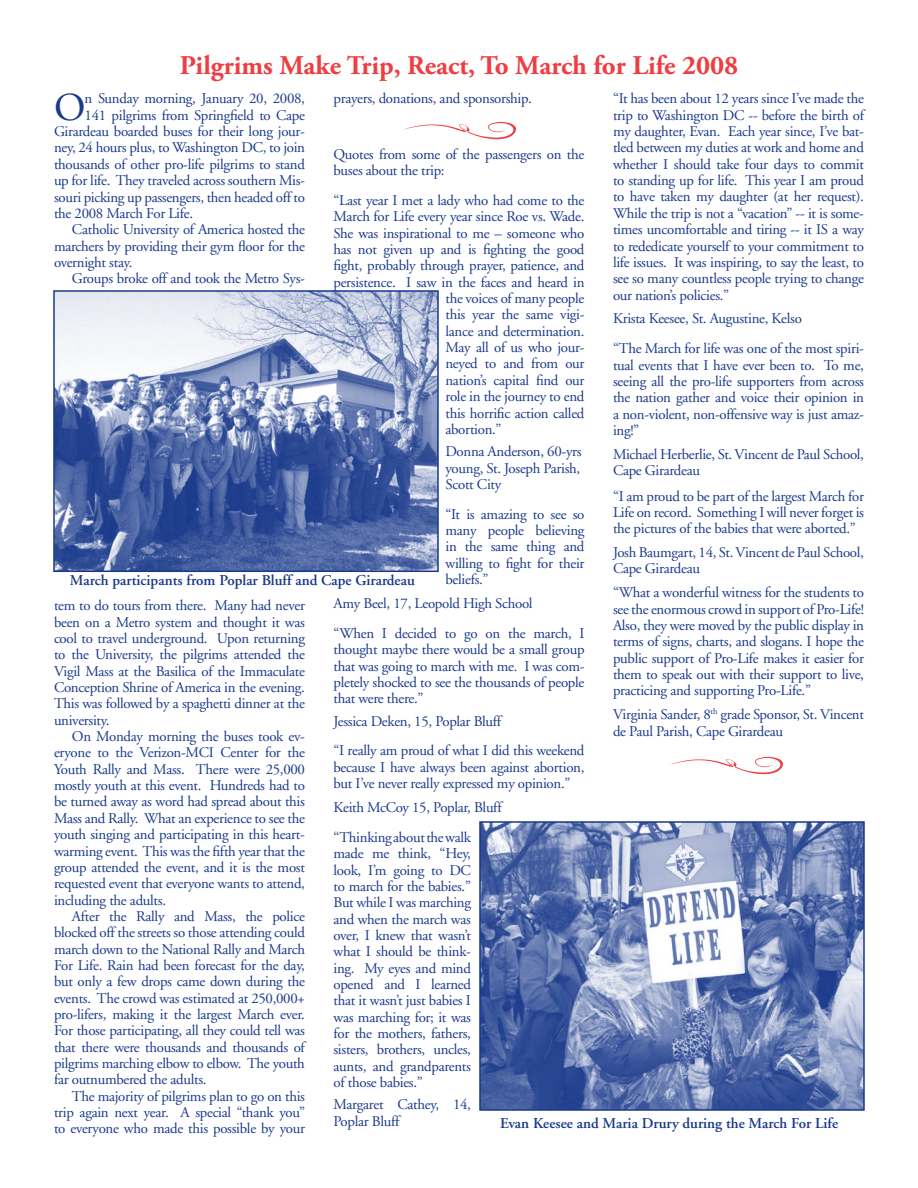
<style>
.page{position:relative;width:918px;height:1188px;background:#fff}
.page>*{position:absolute;margin:0;border:0;box-sizing:border-box;transform-origin:0 0}
.t1{font:39.45px "Adobe Garamond";color:#19398a}
.t2{font:700 27px "Adobe Garamond Pro";color:#ef3e42}
.t3{font:600 15px "Adobe Garamond";color:#19398a}
.t4{font:14.85px/16.4px "Adobe Garamond";letter-spacing:-.02em;color:#19398a;text-align:justify}
</style>
<div class="page">
<img style="left:56px;top:293px;width:380px;height:276px">
<div style="left:53px;top:290px;width:386px;height:282px;border:2px solid #19398a"></div>
<img style="left:482px;top:824px;width:380px;height:284px">
<div style="left:479px;top:821px;width:386px;height:290px;border:2px solid #19398a"></div>
<svg style="left:403px;top:122px;width:113px;height:17px"></svg>
<svg style="left:670px;top:757px;width:113px;height:17px"></svg>
<h2 class="t2" style="left:180px;top:49px;width:560px">Pilgrims Make Trip, React, To March for Life 2008</h2>
<p class="t4" style="left:333px;top:91px;width:200px">prayers, donations, and sponsorship.</p>
<p class="t4" style="left:613px;top:91px;width:253px">“It has been about 12 years since I’ve made the trip to Washington DC -- before the birth of my daughter, Evan. Each year since, I’ve bat&shy;tled between my duties at work and home and whether I should take four days to commit to standing up for life. This year I am proud to have taken my daughter (at her request).<br>While the trip is not a “vacation” -- it is some&shy;times uncomfortable and tiring -- it IS a way to rededicate yourself to your commitment to life issues. It was inspiring, to say the least, to see so many countless people trying to change our nation’s policies.”</p>
<p class="t4" style="left:613px;top:304px;width:252px;line-height:29.8px">Krista Keesee, St. Augustine, Kelso<br>“The March for life was one of the most spiri-</p>
<p class="t4" style="left:613px;top:357px;width:253px">tual events that I have ever been to. To me, seeing all the pro-life supporters from across the nation gather and voice their opinion in a non-violent, non-offensive way is just amaz&shy;ing!”</p>
<p class="t4" style="left:613px;top:446px;width:253px">Michael Herberlie, St. Vincent de Paul School,<br>Cape Girardeau</p>
<p class="t4" style="left:613px;top:488px;width:253px">“I am proud to be part of the largest March for Life on record. Something I will never forget is the pictures of the babies that were aborted.”</p>
<p class="t4" style="left:613px;top:545px;width:252px">Josh Baumgart, 14, St. Vincent de Paul School,<br>Cape Girardeau</p>
<p class="t4" style="left:613px;top:585px;width:253px">“What a wonderful witness for the students to see the enormous crowd in support of Pro-Life!<br>Also, they were moved by the public display in terms of signs, charts, and slogans. I hope the public support of Pro-Life makes it easier for them to speak out with their support to live, practicing and supporting Pro-Life.”</p>
<p class="t4" style="left:613px;top:707px;width:252px">Virginia Sander, 8<sup>th</sup> grade Sponsor, St. Vincent de Paul Parish, Cape Girardeau</p>
<h1 class="t1" style="left:54px;top:86px;width:33px">O</h1>
<p class="t4" style="left:85px;top:91px;width:222px">n Sunday morning, January 20, 2008,</p>
<p class="t4" style="left:85px;top:107px;width:222px">141 pilgrims from Springfield to Cape</p>
<p class="t4" style="left:54px;top:124px;width:252px">Girardeau boarded buses for their long jour-</p>
<p class="t4" style="left:54px;top:140px;width:253px">ney, 24 hours plus, to Washington DC, to join</p>
<p class="t4" style="left:54px;top:156px;width:252px">thousands of other pro-life pilgrims to stand</p>
<p class="t4" style="left:54px;top:173px;width:253px">up for life. They traveled across southern Mis-</p>
<p class="t4" style="left:54px;top:189px;width:252px">souri picking up passengers, then headed off to</p>
<p class="t4" style="left:54px;top:205px;width:141px">the 2008 March For Life.</p>
<p class="t4" style="left:72px;top:222px;width:235px">Catholic University of America hosted the</p>
<p class="t4" style="left:54px;top:238px;width:252px">marchers by providing their gym floor for the</p>
<p class="t4" style="left:54px;top:254px;width:80px">overnight stay.</p>
<p class="t4" style="left:72px;top:271px;width:235px">Groups broke off and took the Metro Sys-</p>
<p class="t4" style="left:333px;top:146px;width:252px">Quotes from some of the passengers on the buses about the trip:</p>
<p class="t4" style="left:333px;top:192px;width:253px">“Last year I met a lady who had come to the</p>
<p class="t4" style="left:333px;top:209px;width:252px">March for Life every year since Roe vs. Wade.</p>
<p class="t4" style="left:333px;top:225px;width:253px">She was inspirational to me – someone who</p>
<p class="t4" style="left:333px;top:242px;width:252px">has not given up and is fighting the good</p>
<p class="t4" style="left:333px;top:258px;width:253px">fight, probably through prayer, patience, and</p>
<p class="t4" style="left:333px;top:274px;width:253px">persistence. I saw in the faces and heard in</p>
<p class="t4" style="left:445px;top:291px;width:140px">the voices of many people</p>
<p class="t4" style="left:445px;top:307px;width:141px">this year the same vigi-</p>
<p class="t4" style="left:445px;top:323px;width:140px">lance and determination.</p>
<p class="t4" style="left:445px;top:340px;width:140px">May all of us who jour-</p>
<p class="t4" style="left:445px;top:356px;width:140px">neyed to and from our</p>
<p class="t4" style="left:445px;top:372px;width:141px">nation’s capital find our</p>
<p class="t4" style="left:445px;top:389px;width:140px">role in the journey to end</p>
<p class="t4" style="left:445px;top:405px;width:140px">this horrific action called</p>
<p class="t4" style="left:445px;top:421px;width:58px">abortion.”</p>
<p class="t4" style="left:445px;top:444px;width:138px">Donna Anderson, 60-yrs young, St. Joseph Parish, Scott City</p>
<p class="t4" style="left:445px;top:506px;width:141px">“It is amazing to see so many people believing in the same thing and willing to fight for their beliefs.”</p>
<p class="t4" style="left:333px;top:589px;width:253px;line-height:29.8px">Amy Beel, 17, Leopold High School<br>“When I decided to go on the march, I</p>
<p class="t4" style="left:333px;top:642px;width:253px">thought maybe there would be a small group that was going to march with me. I was com&shy;pletely shocked to see the thousands of people that were there.”</p>
<p class="t4" style="left:333px;top:706px;width:253px;line-height:29.8px">Jessica Deken, 15, Poplar Bluff<br>“I really am proud of what I did this weekend</p>
<p class="t4" style="left:333px;top:759px;width:252px">because I have always been against abortion, but I’ve never really expressed my opinion.”</p>
<p class="t4" style="left:333px;top:793px;width:170px;line-height:29.8px">Keith McCoy 15, Poplar, Bluff “Thinking about the walk</p>
<p class="t4" style="left:333px;top:846px;width:139px">made me think, “Hey, look, I’m going to DC to march for the babies.” But while I was marching and when the march was over, I knew that wasn’t what I should be think&shy;ing. My eyes and mind opened and I learned that it wasn’t just babies I was marching for; it was for the mothers, fathers, sisters, brothers, uncles, aunts, and grandparents of those babies.”</p>
<p class="t4" style="left:333px;top:1097px;width:139px">Margaret Cathey, 14,<br>Poplar Bluff</p>
<p class="t3" style="left:70px;top:572px;width:347px">March participants from Poplar Bluff and Cape Girardeau</p>
<p class="t4" style="left:54px;top:598px;width:253px">tem to do tours from there. Many had never been on a Metro system and thought it was cool to travel underground. Upon returning to the University, the pilgrims attended the Vigil Mass at the Basilica of the Immaculate Conception Shrine of America in the evening.<br>This was followed by a spaghetti dinner at the university.</p>
<p class="t4" style="left:54px;top:729px;width:253px;text-indent:18px">On Monday morning the buses took ev&shy;eryone to the Verizon-MCI Center for the Youth Rally and Mass. There were 25,000 mostly youth at this event. Hundreds had to be turned away as word had spread about this Mass and Rally. What an experience to see the youth singing and participating in this heart&shy;warming event. This was the fifth year that the group attended the event, and it is the most requested event that everyone wants to attend, including the adults.</p>
<p class="t4" style="left:54px;top:908px;width:253px;text-indent:18px">After the Rally and Mass, the police blocked off the streets so those attending could march down to the National Rally and March For Life. Rain had been forecast for the day, but only a few drops came down during the events. The crowd was estimated at 250,000+ pro-lifers, making it the largest March ever.<br>For those participating, all they could tell was that there were thousands and thousands of pilgrims marching elbow to elbow. The youth far outnumbered the adults.</p>
<p class="t4" style="left:54px;top:1088px;width:253px;text-indent:18px">The majority of pilgrims plan to go on this trip again next year. A special “thank you” to everyone who made this possible by your</p>
<p class="t3" style="left:500px;top:1115px;width:339px">Evan Keesee and Maria Drury during the March For Life</p>
</div>
